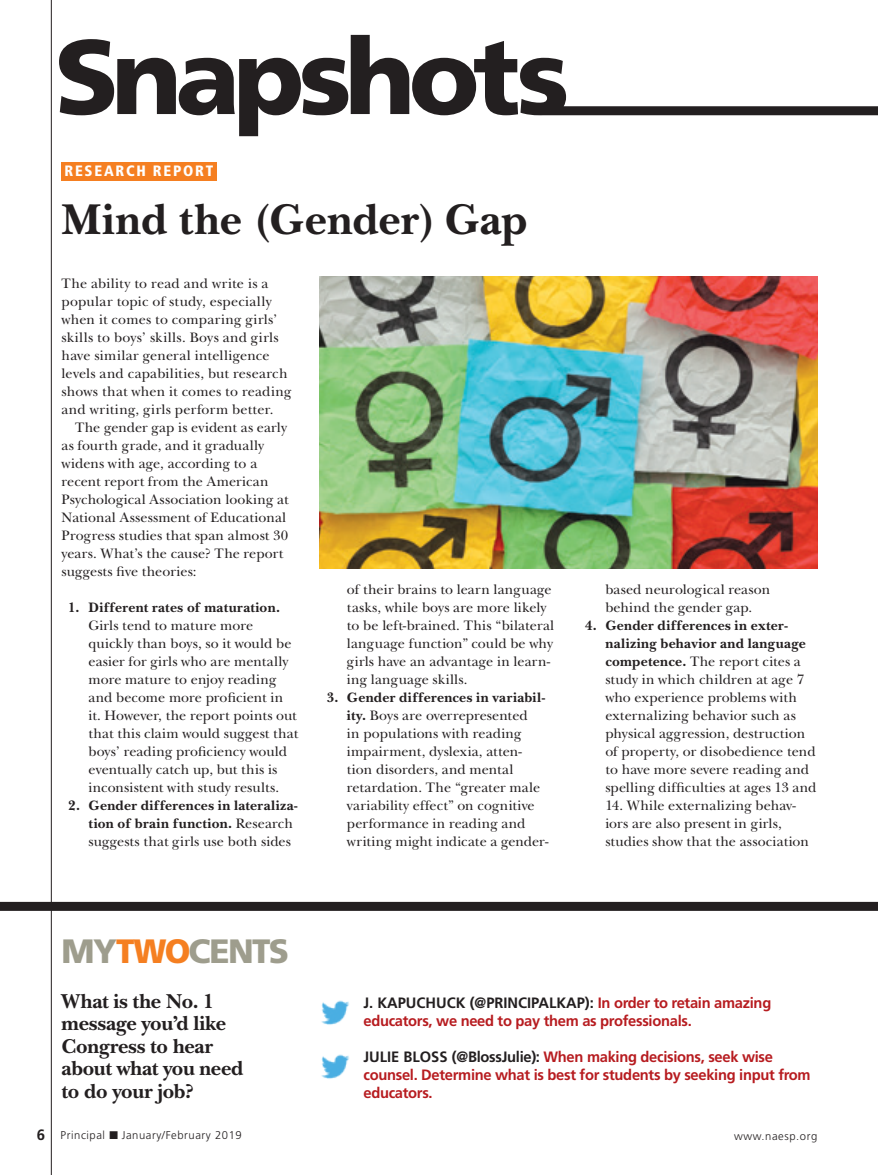
<style>
.page{position:relative;width:878px;height:1175px;background:#fff}
.page>*{position:absolute;margin:0;border:0;box-sizing:border-box;transform-origin:0 0}
.Snapshot_Headline1{font:700 45px "New Baskerville";color:#231f20}
.MyTwoCents-Head{font:900 33.75px "Frutiger";letter-spacing:-.05em;color:#9e9d8d}
.TwoCents-Question{font:700 21px/22.5px "New Baskerville";letter-spacing:-.015em;color:#231f20}
.Two_Cents-body{font:700 15px/18px "Frutiger";letter-spacing:-.02em;color:#b71c20}
.t1{font:900 condensed 15px "Frutiger";letter-spacing:.115em;color:#fff}
.Body_Indent{font:14.25px/18px "New Baskerville";letter-spacing:.005em;color:#231f20}
.Body_NoIndent{font:14.25px/18px "New Baskerville";letter-spacing:.015em;color:#231f20}
.t2{font:700 14.25px/18px "New Baskerville";letter-spacing:.02em;color:#231f20}
.t3{font:300 11.25px "Frutiger";letter-spacing:.05em;color:#231f20}
.s1{font-weight:700}
.s2{font-weight:400}
.s3{color:#f57f21}
.s4{color:#231f20}
.s5{font-weight:700;font-size:15px}
</style>
<div class="page">
<hr style="left:51px;top:0;width:1px;height:1174px;background:#231f20">
<div style="left:0;top:902px;width:878px;height:8px;background:#231f20"></div>
<svg style="left:59px;top:35px;width:819px;height:101px"></svg>
<img style="left:321px;top:1000px;width:29px;height:25px">
<img style="left:321px;top:1054px;width:29px;height:25px">
<div style="left:62px;top:162px;width:155px;height:18px;background:#f57f21"></div>
<img style="left:320px;top:276px;width:497px;height:292px">
<p class="t1" style="left:64px;top:162px;width:150px">RESEARCH REPORT</p>
<p class="Snapshot_Headline1" style="left:62px;top:193px;width:467px">Mind the (Gender) Gap</p>
<p class="Body_NoIndent" style="left:62px;top:274px;width:231px">The ability to read and write is a popular topic of study, especially when it comes to comparing girls’ skills to boys’ skills. Boys and girls have similar general intelligence levels and capabilities, but research shows that when it comes to reading and writing, girls perform better.</p>
<p class="Body_Indent" style="left:62px;top:418px;width:228px;text-indent:14px">The gender gap is evident as early as fourth grade, and it gradually widens with age, according to a recent report from the American Psychological Association looking at National Assessment of Educational Progress studies that span almost 30 years. What’s the cause? The report suggests five theories:</p>
<p class="Body_Indent" style="left:88px;top:598px;width:211px;text-indent:-20px"><span class="s1">1. Different rates of maturation.<br></span>Girls tend to mature more quickly than boys, so it would be easier for girls who are mentally more mature to enjoy reading and become more proficient in it. However, the report points out that this claim would suggest that boys’ reading proficiency would eventually catch up, but this is inconsistent with study results.</p>
<p class="t2" style="left:88px;top:796px;width:210px;text-indent:-20px">2. Gender differences in lateraliza&shy;tion of brain function. <span class="s2">Research suggests that girls use both sides</span></p>
<p class="Body_Indent" style="left:347px;top:580px;width:209px">of their brains to learn language tasks, while boys are more likely to be left-brained. This “bilateral language function” could be why girls have an advantage in learn&shy;ing language skills.</p>
<p class="Body_Indent" style="left:347px;top:688px;width:203px;text-indent:-20px"><span class="s1">3. Gender differences in variabil&shy;ity.</span> Boys are overrepresented<br>in populations with reading impairment, dyslexia, atten&shy;tion disorders, and mental retardation. The “greater male variability effect” on cognitive performance in reading and writing might indicate a gender-</p>
<p class="Body_Indent" style="left:605px;top:580px;width:166px">based neurological reason behind the gender gap.</p>
<p class="Body_Indent" style="left:605px;top:616px;width:212px;text-indent:-20px"><span class="s1">4. Gender differences in exter&shy;nalizing behavior and language competence.</span> The report cites a study in which children at age 7 who experience problems with externalizing behavior such as physical aggression, destruction of property, or disobedience tend to have more severe reading and spelling difficulties at ages 13 and</p>
<p class="Body_Indent" style="left:605px;top:796px;width:205px">14. While externalizing behav&shy;iors are also present in girls, studies show that the association</p>
<p class="MyTwoCents-Head" style="left:62px;top:930px;width:229px">MY<span class="s3">TWO</span>CENTS</p>
<p class="TwoCents-Question" style="left:62px;top:989px;width:183px">What is the No. 1 message you’d like<br>Congress to hear about what you need to do your job?</p>
<p class="Two_Cents-body" style="left:363px;top:994px;width:409px"><span class="s4">J. KAPUCHUCK (@PRINCIPALKAP):</span> In order to retain amazing educators, we need to pay them as professionals.</p>
<p class="Two_Cents-body" style="left:363px;top:1048px;width:449px"><span class="s4">JULIE BLOSS (@BlossJulie):</span> When making decisions, seek wise counsel. Determine what is best for students by seeking input from educators.</p>
<p class="t3" style="left:37px;top:1129px;width:207px"><span class="s5">6</span> Principal ■ January/February 2019</p>
<p class="t3" style="left:734px;top:1129px;width:85px">www.naesp.org</p>
</div>
